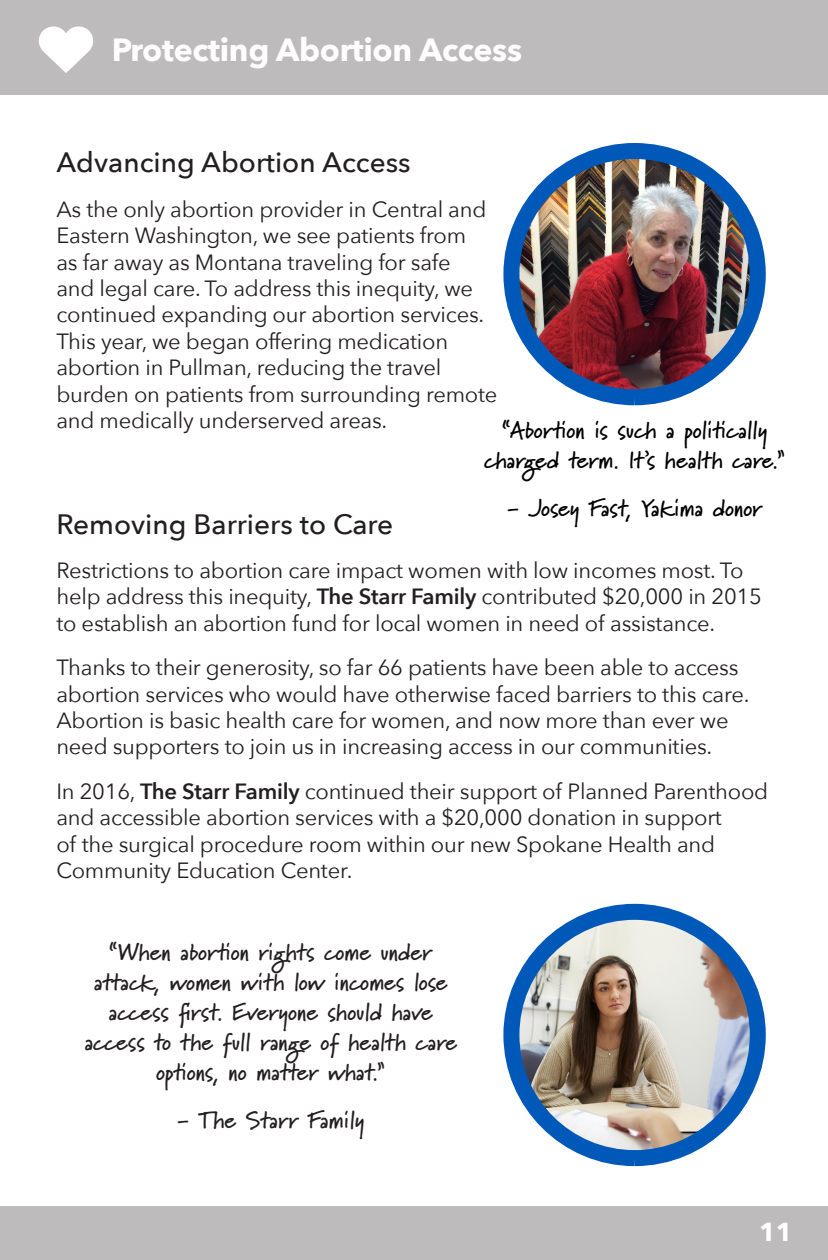
<style>
.page{position:relative;width:828px;height:1260px;background:#fff}
.page>*{position:absolute;margin:0;border:0;box-sizing:border-box;transform-origin:0 0}
.t1{font:700 32px "Avenir Next";letter-spacing:-.01em;color:#fff}
.t2{font:500 28px "Avenir Next";color:#231f20}
.t3{font:700 26px "Avenir Next";color:#fff}
.t4{font:700 24px/30px "Marydale";color:#231f20;text-align:center}
.t5{font:700 24px/30px "Marydale";color:#000;text-align:center}
.t6{font:22px/26.4px "Avenir Next";letter-spacing:-.01em;color:#231f20}
.s1{font-weight:600}
</style>
<div class="page">
<div style="left:0;top:0;width:828px;height:94px;background:#bdbbbb"></div>
<div style="left:0;top:1206px;width:828px;height:54px;background:#bdbbbb"></div>
<svg style="left:39px;top:26px;width:54px;height:47px"></svg>
<img style="left:511px;top:912px;width:247px;height:246px;border-radius:123px">
<div style="left:503px;top:904px;width:263px;height:262px;border:16px solid #0058b8;border-radius:50%"></div>
<img style="left:511px;top:151px;width:247px;height:246px;border-radius:123px">
<div style="left:503px;top:143px;width:263px;height:262px;border:16px solid #0058b8;border-radius:50%"></div>
<p class="t1" style="left:112px;top:22px;width:412px">Protecting Abortion Access</p>
<p class="t2" style="left:56px;top:139px;width:356px">Advancing Abortion Access</p>
<p class="t6" style="left:56px;top:195px;width:443px">As the only abortion provider in Central and Eastern Washington, we see patients from<br>as far away as Montana traveling for safe<br>and legal care. To address this inequity, we continued expanding our abortion services.<br>This year, we began offering medication abortion in Pullman, reducing the travel burden on patients from surrounding remote and medically underserved areas.</p>
<p class="t5" style="left:484px;top:415px;width:302px">“Abortion is such a politically charged term. It’s health care.”</p>
<p class="t5" style="left:507px;top:493px;width:257px">- Josey Fast, Yakima donor</p>
<p class="t2" style="left:56px;top:500px;width:338px">Removing Barriers to Care</p>
<p class="t6" style="left:56px;top:556px;width:707px">Restrictions to abortion care impact women with low incomes most. To help address this inequity, <span class="s1">The Starr Family</span> contributed $20,000 in 2015 to establish an abortion fund for local women in need of assistance.</p>
<p class="t6" style="left:56px;top:653px;width:695px">Thanks to their generosity, so far 66 patients have been able to access abortion services who would have otherwise faced barriers to this care.<br>Abortion is basic health care for women, and now more than ever we need supporters to join us in increasing access in our communities.</p>
<p class="t6" style="left:56px;top:777px;width:713px">In 2016, <span class="s1">The Starr Family</span> continued their support of Planned Parenthood and accessible abortion services with a $20,000 donation in support<br>of the surgical procedure room within our new Spokane Health and Community Education Center.</p>
<p class="t4" style="left:84px;top:937px;width:374px">“When abortion rights come under attack, women with low incomes lose access first. Everyone should have access to the full range of health care options, no matter what.”</p>
<p class="t4" style="left:177px;top:1105px;width:189px">- The Starr Family</p>
<p class="t3" style="left:759px;top:1209px;width:35px">11</p>
</div>
